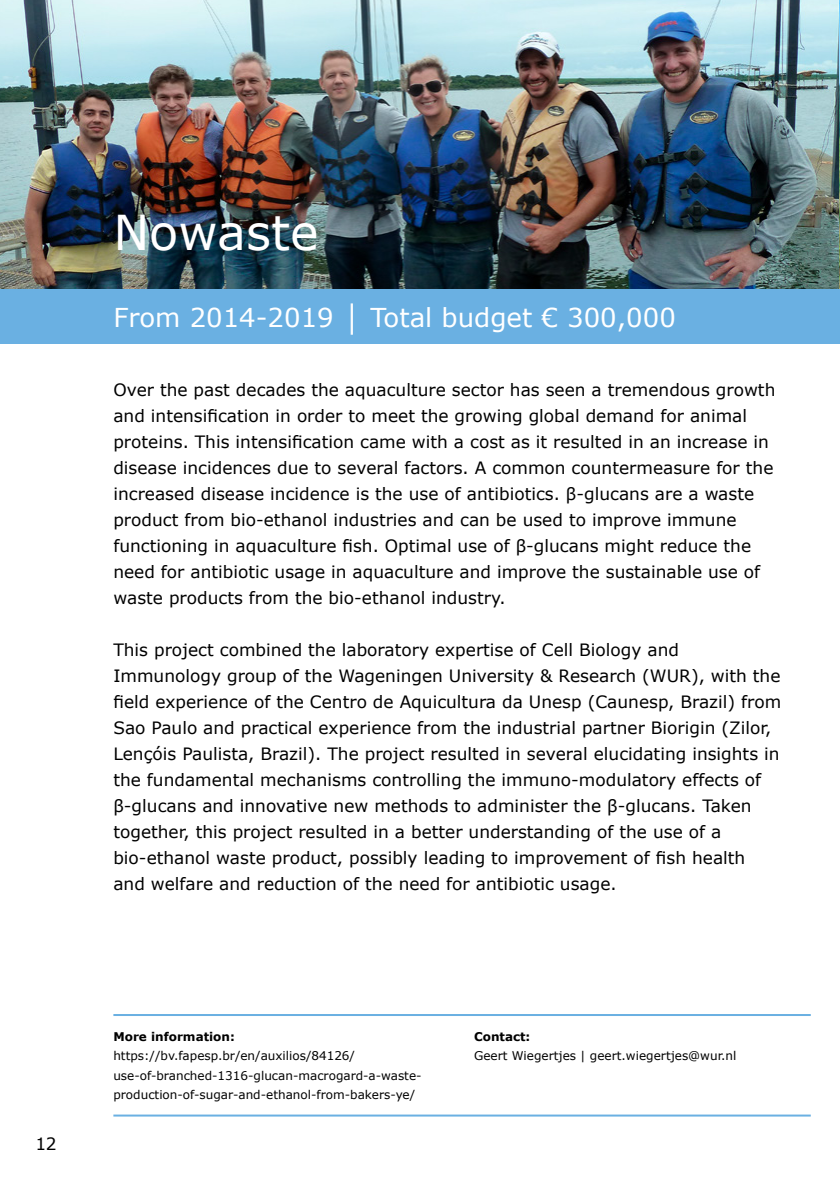
<style>
.page{position:relative;width:840px;height:1188px;background:#fff}
.page>*{position:absolute;margin:0;border:0;box-sizing:border-box;transform-origin:0 0}
._11_W_Subtitel_24_31{font:48px "Verdana";color:#fff}
._12_W_Kop_13_13{font:26px "Verdana";color:#fff}
._21_W_Platte_tekst_8{font:17px/26px "Verdana";color:#000}
._27_W_Voetnoot_6_9_7{font:12px/19.6px "Verdana";color:#000}
._27_W_Voetnoot_6_9_7-2{font:700 12px "Verdana";color:#000}
</style>
<div class="page">
<img style="left:0;top:0;width:839px;height:289px">
<hr style="left:839px;top:0;width:1px;height:310px;background:#fcedf5">
<hr style="left:839px;top:289px;width:1px;height:55px;background:#06a53b">
<hr style="left:113px;top:1014px;width:698px;height:2px;background:#6ab0e2">
<hr style="left:113px;top:1114px;width:698px;height:2px;background:#6ab0e2">
<div style="left:0;top:289px;width:839px;height:55px;background:#6ab0e2"></div>
<p class="_21_W_Platte_tekst_8" style="left:35px;top:1131px;width:23px">12</p>
<p class="_11_W_Subtitel_24_31" style="left:113px;top:202px;width:207px">Nowaste</p>
<p class="_12_W_Kop_13_13" style="left:113px;top:301px;width:564px">From 2014-2019 │ Total budget € 300,000</p>
<p class="_21_W_Platte_tekst_8" style="left:113px;top:377px;width:663px">Over the past decades the aquaculture sector has seen a tremendous growth and intensification in order to meet the growing global demand for animal proteins. This intensification came with a cost as it resulted in an increase in disease incidences due to several factors. A common countermeasure for the increased disease incidence is the use of antibiotics. β-glucans are a waste product from bio-ethanol industries and can be used to improve immune functioning in aquaculture fish. Optimal use of β-glucans might reduce the need for antibiotic usage in aquaculture and improve the sustainable use of waste products from the bio-ethanol industry.</p>
<p class="_21_W_Platte_tekst_8" style="left:113px;top:637px;width:669px">This project combined the laboratory expertise of Cell Biology and Immunology group of the Wageningen University &amp; Research (WUR), with the field experience of the Centro de Aquicultura da Unesp (Caunesp, Brazil) from Sao Paulo and practical experience from the industrial partner Biorigin (Zilor, Lençóis Paulista, Brazil). The project resulted in several elucidating insights in the fundamental mechanisms controlling the immuno-modulatory effects of</p>
<p class="_21_W_Platte_tekst_8" style="left:113px;top:793px;width:640px">β-glucans and innovative new methods to administer the β-glucans. Taken together, this project resulted in a better understanding of the use of a</p>
<p class="_21_W_Platte_tekst_8" style="left:113px;top:845px;width:633px">bio-ethanol waste product, possibly leading to improvement of fish health and welfare and reduction of the need for antibiotic usage.</p>
<p class="_27_W_Voetnoot_6_9_7-2" style="left:113px;top:1028px;width:123px">More information:</p>
<p class="_27_W_Voetnoot_6_9_7" style="left:113px;top:1046px;width:310px">https://bv.fapesp.br/en/auxilios/84126/ use-of-branched-1316-glucan-macrogard-a-waste&shy;production-of-sugar-and-ethanol-from-bakers-ye/</p>
<p class="_27_W_Voetnoot_6_9_7-2" style="left:474px;top:1028px;width:58px">Contact:</p>
<p class="_27_W_Voetnoot_6_9_7" style="left:474px;top:1046px;width:264px">Geert Wiegertjes | geert.wiegertjes@wur.nl</p>
</div>
